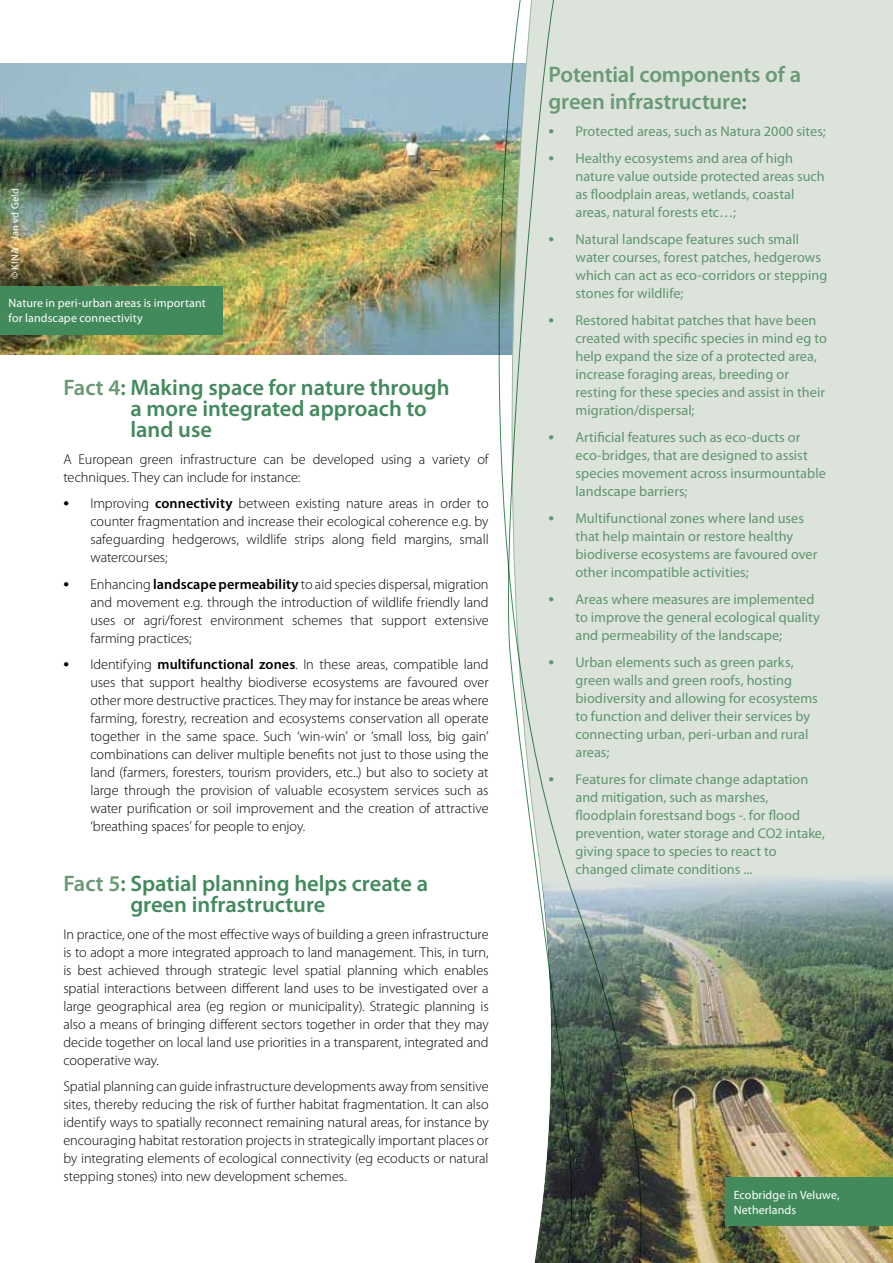
<style>
.page{position:relative;width:893px;height:1263px;background:#fff}
.page>*{position:absolute;margin:0;border:0;box-sizing:border-box;transform-origin:0 0}
.t1{font:600 22.5px/21px "Myriad Pro";color:#428a5c}
.t2{font:600 22.5px/27px "Myriad Pro";letter-spacing:-.005em;color:#699a75}
.t3{font:300 14.25px/18px "Myriad Pro";color:#000;text-align:justify}
.t4{font:14.25px/18px "Myriad Pro";color:#60956f}
.t5{font:12px/15px "Myriad Pro";letter-spacing:.01em;color:#fff}
.t6{font:10.5px "Myriad Pro";letter-spacing:.015em;color:#fff}
.s1{color:#699a75}
.s2{font-weight:600;font-size:18px}
.s3{font-weight:600}
.s4{color:#428a5c}
</style>
<div class="page">
<img style="left:0;top:64px;width:490px;height:290px">
<div style="left:643px;top:0;width:250px;height:812px;background:#dce3db"></div>
<img style="left:643px;top:812px;width:250px;height:451px">
<svg style="left:497px;top:0;width:146px;height:1263px;background:#b9c2b9"></svg>
<svg style="left:507px;top:0;width:66px;height:1263px"></svg>
<div style="left:0;top:286px;width:222px;height:49px;background:#428a5c"></div>
<div style="left:725px;top:1177px;width:168px;height:49px;background:#428a5c"></div>
<p class="t6" style="left:9px;top:279px;width:92px;rotate:-90deg">© KINA - Jan vd Geld</p>
<p class="t5" style="left:9px;top:296px;width:199px">Nature in peri-urban areas is important for landscape connectivity</p>
<h1 class="t1" style="left:130px;top:377px;width:321px;text-indent:-67px"><span class="s1">Fact 4</span>: Making space for nature through a more integrated approach to land use</h1>
<p class="t3" style="left:63px;top:450px;width:427px">A European green infrastructure can be developed using a variety of techniques. They can include for instance:</p>
<p class="t3" style="left:90px;top:494px;width:400px;text-indent:-27px"><span class="s2">•</span> Improving <span class="s3">connectivity</span> between existing nature areas in order to counter fragmentation and increase their ecological coherence e.g. by safeguarding hedgerows, wildlife strips along field margins, small watercourses;</p>
<p class="t3" style="left:90px;top:575px;width:400px;text-indent:-27px"><span class="s2">•</span> Enhancing <span class="s3">landscape permeability</span> to aid species dispersal, migration and movement e.g. through the introduction of wildlife friendly land uses or agri/forest environment schemes that support extensive farming practices;</p>
<p class="t3" style="left:90px;top:655px;width:400px;text-indent:-27px"><span class="s2">•</span> Identifying <span class="s3">multifunctional zones</span>. In these areas, compatible land uses that support healthy biodiverse ecosystems are favoured over other more destructive practices. They may for instance be areas where farming, forestry, recreation and ecosystems conservation all operate together in the same space. Such ‘win-win’ or ‘small loss, big gain’ combinations can deliver multiple benefits not just to those using the land (farmers, foresters, tourism providers, etc..) but also to society at large through the provision of valuable ecosystem services such as water purification or soil improvement and the creation of attractive ‘breathing spaces’ for people to enjoy.</p>
<h1 class="t1" style="left:130px;top:874px;width:299px;text-indent:-67px"><span class="s1">Fact 5</span>: Spatial planning helps create a green infrastructure</h1>
<p class="t3" style="left:63px;top:925px;width:427px">In practice, one of the most effective ways of building a green infrastructure is to adopt a more integrated approach to land management. This, in turn, is best achieved through strategic level spatial planning which enables spatial interactions between different land uses to be investigated over a large geographical area (eg region or municipality). Strategic planning is also a means of bringing different sectors together in order that they may decide together on local land use priorities in a transparent, integrated and cooperative way.</p>
<p class="t3" style="left:63px;top:1078px;width:427px">Spatial planning can guide infrastructure developments away from sensitive sites, thereby reducing the risk of further habitat fragmentation. It can also identify ways to spatially reconnect remaining natural areas, for instance by encouraging habitat restoration projects in strategically important places or by integrating elements of ecological connectivity (eg ecoducts or natural stepping stones) into new development schemes.</p>
<h1 class="t2" style="left:548px;top:61px;width:254px">Potential components of a green infrastructure<span class="s4">:</span></h1>
<p class="t4" style="left:548px;top:122px;width:279px"><span class="s2">•</span> Protected areas, such as Natura 2000 sites;</p>
<p class="t4" style="left:575px;top:149px;width:251px;text-indent:-27px"><span class="s2">•</span> Healthy ecosystems and area of high nature value outside protected areas such as floodplain areas, wetlands, coastal areas, natural forests etc…;</p>
<p class="t4" style="left:575px;top:230px;width:253px;text-indent:-27px"><span class="s2">•</span> Natural landscape features such small water courses, forest patches, hedgerows which can act as eco-corridors or stepping stones for wildlife;</p>
<p class="t4" style="left:575px;top:311px;width:253px;text-indent:-27px"><span class="s2">•</span> Restored habitat patches that have been created with specific species in mind eg to help expand the size of a protected area, increase foraging areas, breeding or resting for these species and assist in their migration/dispersal;</p>
<p class="t4" style="left:575px;top:428px;width:252px;text-indent:-27px"><span class="s2">•</span> Artificial features such as eco-ducts or eco-bridges, that are designed to assist species movement across insurmountable landscape barriers;</p>
<p class="t4" style="left:575px;top:509px;width:244px;text-indent:-27px"><span class="s2">•</span> Multifunctional zones where land uses that help maintain or restore healthy biodiverse ecosystems are favoured over other incompatible activities;</p>
<p class="t4" style="left:575px;top:590px;width:246px;text-indent:-27px"><span class="s2">•</span> Areas where measures are implemented to improve the general ecological quality and permeability of the landscape;</p>
<p class="t4" style="left:575px;top:653px;width:244px;text-indent:-27px"><span class="s2">•</span> Urban elements such as green parks, green walls and green roofs, hosting biodiversity and allowing for ecosystems to function and deliver their services by connecting urban, peri-urban and rural areas;</p>
<p class="t4" style="left:575px;top:770px;width:251px;text-indent:-27px"><span class="s2">•</span> Features for climate change adaptation and mitigation, such as marshes, floodplain forestsand bogs -. for flood prevention, water storage and CO2 intake, giving space to species to react to changed climate conditions ...</p>
<p class="t5" style="left:734px;top:1187px;width:107px">Ecobridge in Veluwe,<br>Netherlands</p>
</div>
